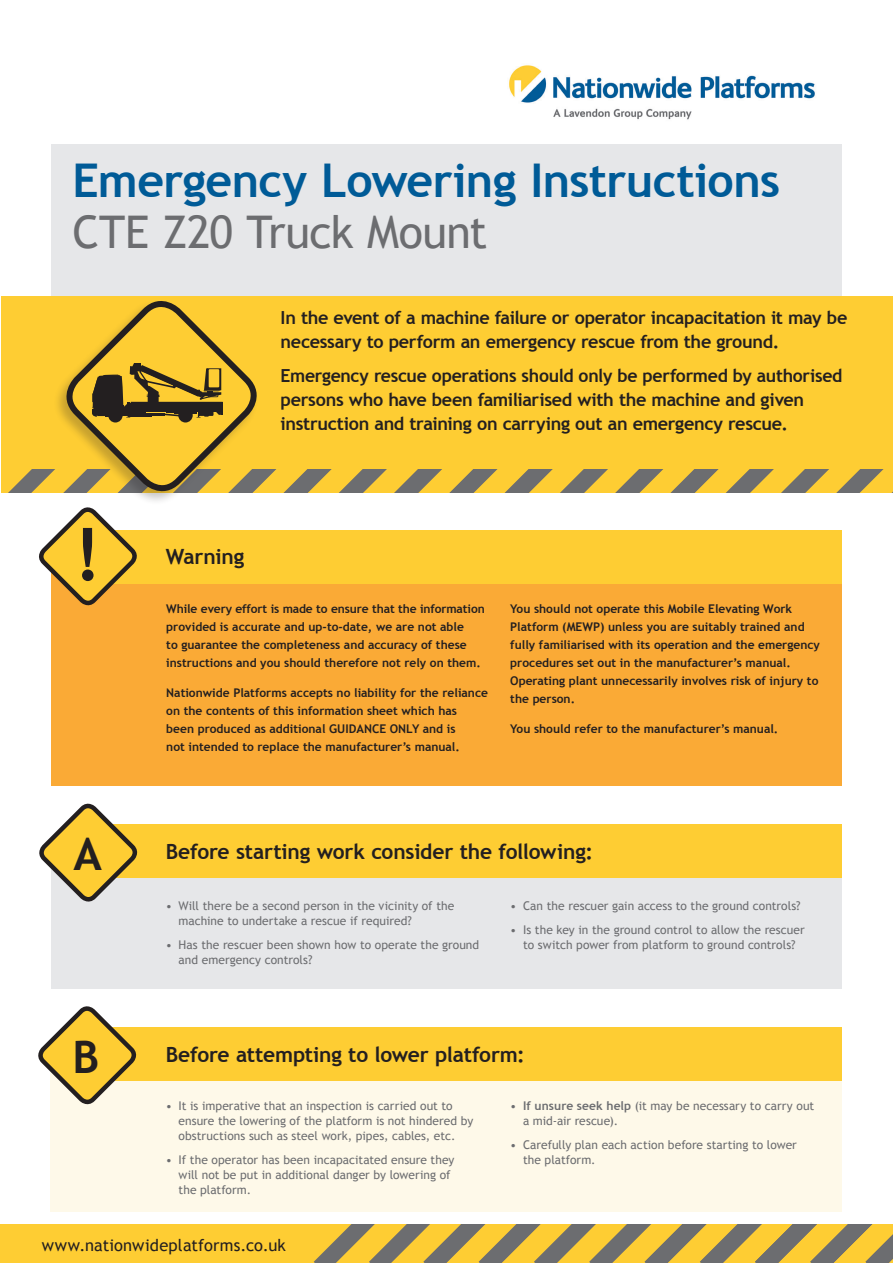
<style>
.page{position:relative;width:893px;height:1263px;background:#fff}
.page>*{position:absolute;margin:0;border:0;box-sizing:border-box;transform-origin:0 0}
.t1{font:700 72px "Trebuchet MS";color:#231f20}
.t2{font:700 46.5px "Trebuchet MS";letter-spacing:-.015em;color:#005b97}
.t3{font:45px "Trebuchet MS";letter-spacing:-.01em;color:#6c6d70}
.t4{font:700 45px "Trebuchet MS";color:#231f20}
.Subhead{font:700 21px "Trebuchet MS";letter-spacing:-.01em;color:#231f20}
.t5{font:700 18px/24px "Trebuchet MS";letter-spacing:-.015em;color:#231f20}
.t6{font:16.5px "Trebuchet MS";letter-spacing:.01em;color:#231f20}
.t7{font:700 12px/18px "Trebuchet MS";color:#231f20}
.Bullet{font:12px/15px "Trebuchet MS";letter-spacing:.005em;color:#6c6d70}
.s1{font-weight:700}
</style>
<div class="page">
<div style="left:0;top:1223px;width:893px;height:40px;background:#fecd33"></div>
<svg style="left:313px;top:1224px;width:580px;height:39px"></svg>
<div style="left:0;top:1191px;width:893px;height:33px;background:#fff"></div>
<div style="left:50px;top:1054px;width:792px;height:158px;background:#fef9e9"></div>
<div style="left:92px;top:1027px;width:750px;height:54px;background:#fecd33"></div>
<svg style="left:38px;top:1006px;width:99px;height:99px"></svg>
<div style="left:51px;top:852px;width:791px;height:137px;background:#e6e7e9"></div>
<div style="left:51px;top:145px;width:791px;height:287px;background:#e6e7e9"></div>
<div style="left:93px;top:824px;width:749px;height:54px;background:#fecd33"></div>
<div style="left:1px;top:297px;width:892px;height:204px;background:#fecd33"></div>
<svg style="left:39px;top:803px;width:99px;height:99px"></svg>
<svg style="left:263px;top:469px;width:630px;height:24px"></svg>
<div style="left:0;top:493px;width:893px;height:43px;background:#fff"></div>
<img style="left:509px;top:65px;width:306px;height:55px">
<div style="left:53px;top:299px;width:206px;height:206px;background:#231f20;opacity:.25"></div>
<svg style="left:60px;top:296px;width:203px;height:201px"></svg>
<div style="left:51px;top:561px;width:791px;height:224px;background:#faaa36"></div>
<div style="left:94px;top:530px;width:748px;height:54px;background:#fecd33"></div>
<svg style="left:39px;top:507px;width:98px;height:99px"></svg>
<p class="t2" style="left:73px;top:151px;width:709px">Emergency Lowering Instructions</p>
<p class="t3" style="left:73px;top:205px;width:416px">CTE Z20 Truck Mount</p>
<p class="t1" style="left:74px;top:510px;width:28px">!</p>
<p class="t4" style="left:74px;top:826px;width:30px">A</p>
<p class="t5" style="left:281px;top:305px;width:568px">In the event of a machine failure or operator incapacitation it may be necessary to perform an emergency rescue from the ground.</p>
<p class="t5" style="left:281px;top:364px;width:563px">Emergency rescue operations should only be performed by authorised persons who have been familiarised with the machine and given instruction and training on carrying out an emergency rescue.</p>
<p class="Subhead" style="left:166px;top:543px;width:80px">Warning</p>
<p class="t7" style="left:166px;top:599px;width:320px">While every effort is made to ensure that the information provided is accurate and up-to-date, we are not able<br>to guarantee the completeness and accuracy of these instructions and you should therefore not rely on them.</p>
<p class="t7" style="left:166px;top:684px;width:323px">Nationwide Platforms accepts no liability for the reliance on the contents of this information sheet which has<br>been produced as additional GUIDANCE ONLY and is<br>not intended to replace the manufacturer’s manual.</p>
<p class="t7" style="left:510px;top:599px;width:311px">You should not operate this Mobile Elevating Work Platform (MEWP) unless you are suitably trained and fully familiarised with its operation and the emergency procedures set out in the manufacturer’s manual.<br>Operating plant unnecessarily involves risk of injury to the person.</p>
<p class="t7" style="left:510px;top:720px;width:270px">You should refer to the manufacturer’s manual.</p>
<p class="Subhead" style="left:166px;top:839px;width:429px">Before starting work consider the following:</p>
<p class="Bullet" style="left:179px;top:899px;width:277px;text-indent:-13px">• Will there be a second person in the vicinity of the machine to undertake a rescue if required?</p>
<p class="Bullet" style="left:179px;top:937px;width:302px;text-indent:-13px">• Has the rescuer been shown how to operate the ground and emergency controls?</p>
<p class="Bullet" style="left:510px;top:899px;width:292px">• Can the rescuer gain access to the ground controls?</p>
<p class="Bullet" style="left:510px;top:922px;width:296px;text-align:center">• Is the key in the ground control to allow the rescuer to switch power from platform to ground controls?</p>
<p class="t4" style="left:73px;top:1029px;width:28px">B</p>
<p class="Subhead" style="left:166px;top:1041px;width:361px">Before attempting to lower platform:</p>
<p class="Bullet" style="left:179px;top:1099px;width:296px;text-indent:-13px">• It is imperative that an inspection is carried out to ensure the lowering of the platform is not hindered by obstructions such as steel work, pipes, cables, etc.</p>
<p class="Bullet" style="left:179px;top:1152px;width:277px;text-indent:-13px">• If the operator has been incapacitated ensure they will not be put in additional danger by lowering of the platform.</p>
<p class="t6" style="left:42px;top:1235px;width:246px">www.nationwideplatforms.co.uk</p>
<p class="Bullet" style="left:523px;top:1099px;width:293px;text-indent:-13px">• <span class="s1">If unsure seek help</span> (it may be necessary to carry out a mid-air rescue).</p>
<p class="Bullet" style="left:523px;top:1137px;width:275px;text-indent:-13px">• Carefully plan each action before starting to lower the platform.</p>
</div>
